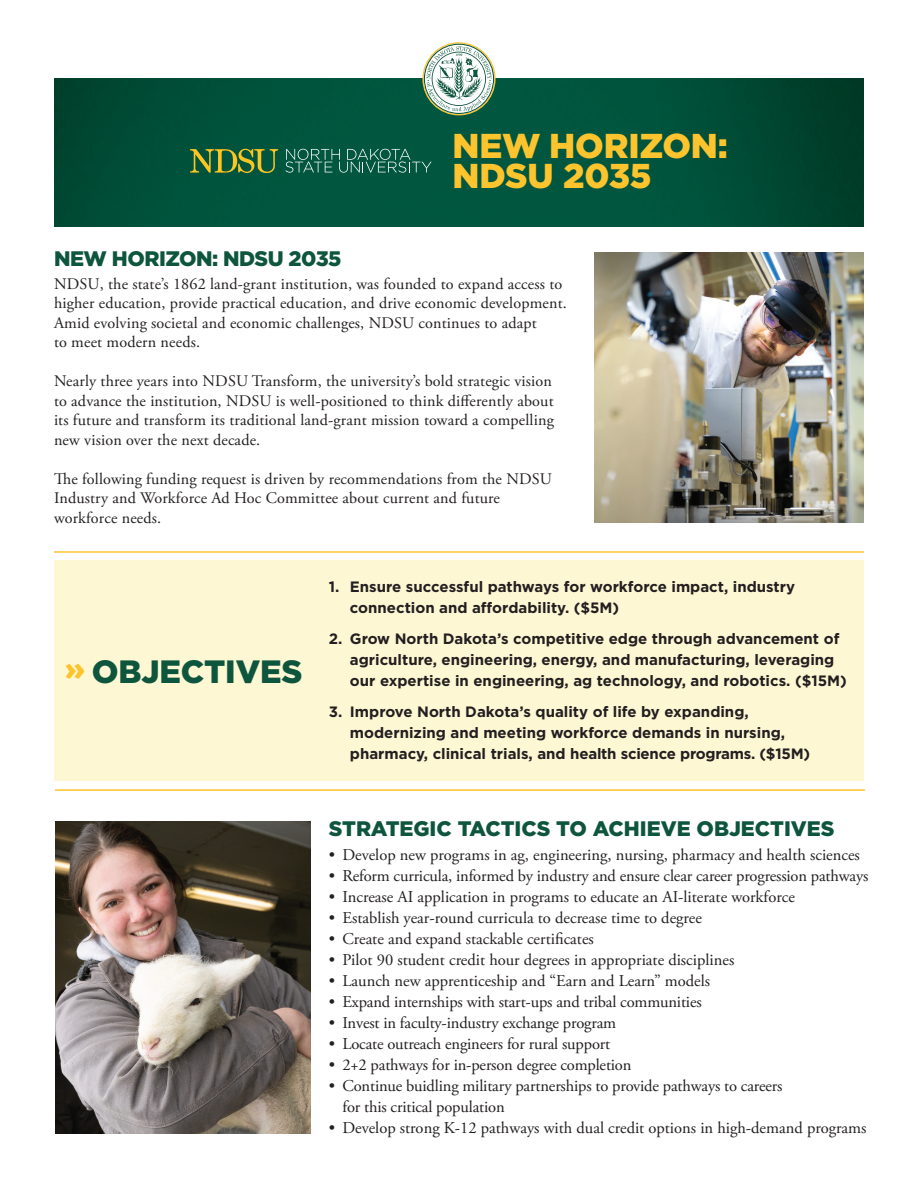
<style>
.page{position:relative;width:918px;height:1188px;background:#fff}
.page>*{position:absolute;margin:0;border:0;box-sizing:border-box;transform-origin:0 0}
.t1{font:900 34.5px/30px "Gotham";letter-spacing:-.005em;color:#fec42e}
.t2{font:900 32.25px "Gotham";letter-spacing:-.005em;color:#0e553e}
.t3{font:900 21px "Gotham";letter-spacing:-.005em;color:#0e553e}
.t4{font:16.5px/21px "Adobe Garamond Pro";color:#231f20}
.t5{font:16.2px/19.5px "Adobe Garamond Pro";letter-spacing:.01em;color:#231f20}
.t6{font:700 15px/21px "Gotham";color:#231f20}
.s1{color:#fec42e}
</style>
<div class="page">
<img style="left:55px;top:822px;width:256px;height:312px">
<div style="left:54px;top:561px;width:810px;height:220px;background:#fef7d4"></div>
<img style="left:54px;top:79px;width:810px;height:148px">
<svg style="left:424px;top:44px;width:70px;height:70px"></svg>
<hr style="left:54px;top:551px;width:810px;height:2px;background:#fec42e">
<svg style="left:190px;top:148px;width:88px;height:26px;background:#4d7534"></svg>
<svg style="left:285px;top:149px;width:147px;height:24px;background:#256e5a"></svg>
<hr style="left:55px;top:789px;width:810px;height:2px;background:#fec42e">
<img style="left:595px;top:252px;width:269px;height:271px">
<h1 class="t1" style="left:453px;top:130px;width:277px">NEW HORIZON:<br>NDSU 2035</h1>
<p class="t3" style="left:54px;top:244px;width:289px">NEW HORIZON: NDSU 2035</p>
<p class="t5" style="left:54px;top:274px;width:514px">NDSU, the state’s 1862 land-grant institution, was founded to expand access to higher education, provide practical education, and drive economic development.<br>Amid evolving societal and economic challenges, NDSU continues to adapt<br>to meet modern needs.</p>
<p class="t5" style="left:54px;top:372px;width:501px;text-align:justify">Nearly three years into NDSU Transform, the university’s bold strategic vision to advance the institution, NDSU is well-positioned to think differently about its future and transform its traditional land-grant mission toward a compelling new vision over the next decade.</p>
<p class="t5" style="left:54px;top:469px;width:499px">The following funding request is driven by recommendations from the NDSU<br>Industry and Workforce Ad Hoc Committee about current and future workforce needs.</p>
<h2 class="t2" style="left:65px;top:649px;width:239px"><span class="s1">»</span> OBJECTIVES</h2>
<p class="t6" style="left:350px;top:576px;width:447px;text-indent:-21px">1. Ensure successful pathways for workforce impact, industry connection and affordability. ($5M)</p>
<p class="t6" style="left:350px;top:628px;width:498px;text-indent:-21px">2. Grow North Dakota’s competitive edge through advancement of agriculture, engineering, energy, and manufacturing, leveraging our expertise in engineering, ag technology, and robotics. ($15M)</p>
<p class="t6" style="left:350px;top:701px;width:462px;text-indent:-21px">3. Improve North Dakota’s quality of life by expanding, modernizing and meeting workforce demands in nursing, pharmacy, clinical trials, and health science programs. ($15M)</p>
<p class="t3" style="left:329px;top:814px;width:507px">STRATEGIC TACTICS TO ACHIEVE OBJECTIVES</p>
<p class="t4" style="left:329px;top:845px;width:532px">• Develop new programs in ag, engineering, nursing, pharmacy and health sciences</p>
<p class="t4" style="left:329px;top:866px;width:541px">• Reform curricula, informed by industry and ensure clear career progression pathways</p>
<p class="t4" style="left:329px;top:887px;width:467px">• Increase AI application in programs to educate an AI-literate workforce</p>
<p class="t4" style="left:329px;top:908px;width:375px">• Establish year-round curricula to decrease time to degree</p>
<p class="t4" style="left:329px;top:929px;width:266px">• Create and expand stackable certificates</p>
<p class="t4" style="left:329px;top:950px;width:407px">• Pilot 90 student credit hour degrees in appropriate disciplines</p>
<p class="t4" style="left:329px;top:971px;width:383px">• Launch new apprenticeship and “Earn and Learn” models</p>
<p class="t4" style="left:329px;top:992px;width:374px">• Expand internships with start-ups and tribal communities</p>
<p class="t4" style="left:329px;top:1013px;width:289px">• Invest in faculty-industry exchange program</p>
<p class="t4" style="left:329px;top:1034px;width:283px">• Locate outreach engineers for rural support</p>
<p class="t4" style="left:329px;top:1055px;width:304px">• 2+2 pathways for in-person degree completion</p>
<p class="t4" style="left:342px;top:1076px;width:441px;text-indent:-13px">• Continue buidling military partnerships to provide pathways to careers for this critical population</p>
<p class="t4" style="left:329px;top:1118px;width:539px">• Develop strong K-12 pathways with dual credit options in high-demand programs</p>
</div>
